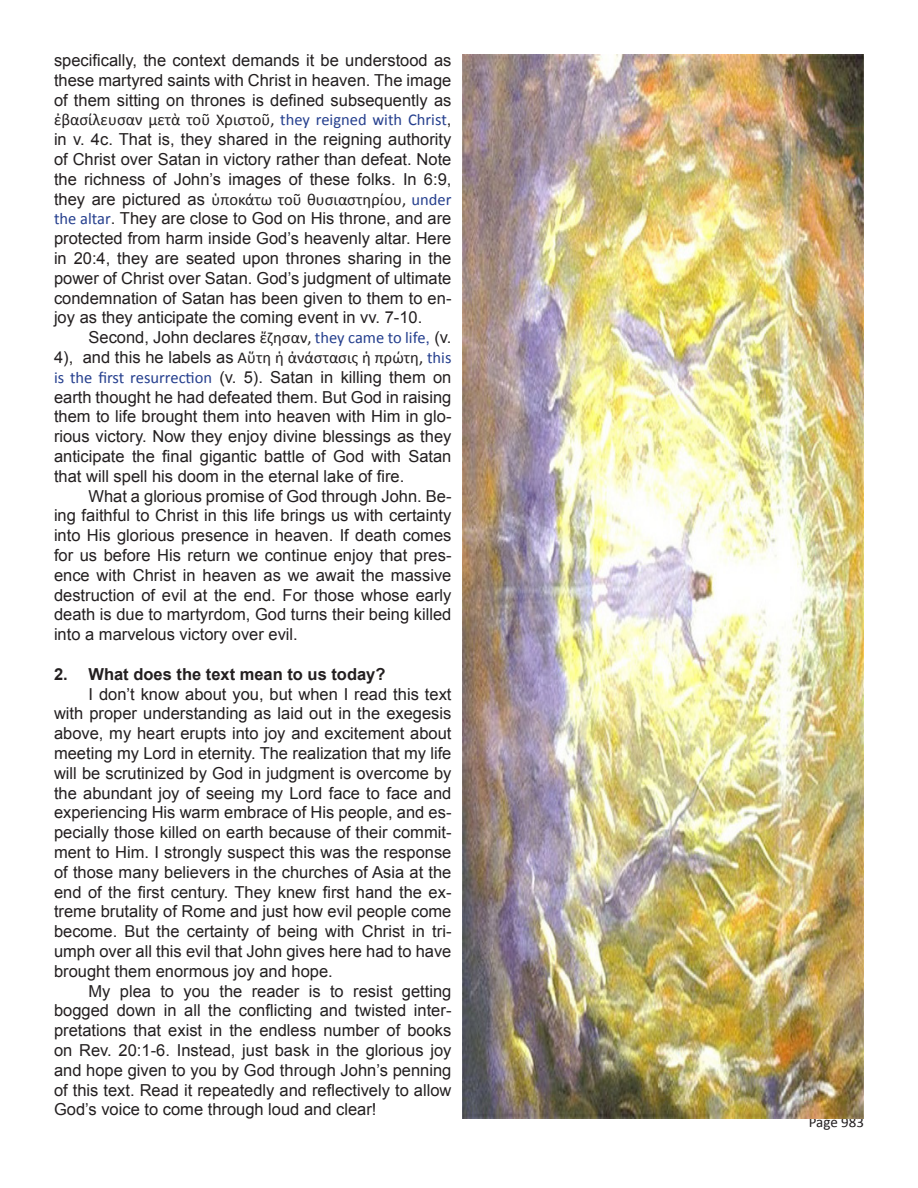
<style>
.page{position:relative;width:918px;height:1188px;background:#fff}
.page>*{position:absolute;margin:0;border:0;box-sizing:border-box;transform-origin:0 0}
.t1{font:16.5px/19.8px "Arial";color:#231f20;text-align:justify}
.t2{font:700 16.5px "Arial";color:#231f20}
.t3{font:15px "Calibri";color:#231f20}
.s1{font-family:"Calibri"}
.s2{font-family:"Calibri";color:#253f8e}
.s3{color:#253f8e}
</style>
<div class="page">
<img style="left:462px;top:54px;width:402px;height:1064px">
<p class="t1" style="left:54px;top:50px;width:399px">specifically, the context demands it be understood as these martyred saints with Christ in heaven. The image of them sitting on thrones is defined subsequently as <span class="s1">ἐβασίλευσαν μετὰ τοῦ Χριστοῦ,</span> <span class="s2">they reigned with Christ</span>, in v. 4c. That is, they shared in the reigning authority of Christ over Satan in victory rather than defeat. Note the richness of John’s images of these folks. In 6:9, they are pictured as <span class="s1">ὑποκάτω τοῦ θυσιαστηρίου,</span> <span class="s2">under the altar</span>. They are close to God on His throne, and are protected from harm inside God’s heavenly altar. Here in 20:4, they are seated upon thrones sharing in the power of Christ over Satan. God’s judgment of ultimate condemnation of Satan has been given to them to en&shy;joy as they anticipate the coming event in vv. 7-10.</p>
<p class="t1" style="left:54px;top:327px;width:399px;text-indent:35px">Second, John declares <span class="s1">ἔζησαν,</span> <span class="s2">they came to life</span><span class="s3">,</span> (v.<br>4), and this he labels as <span class="s1">Αὕτη ἡ ἀνάστασις ἡ πρώτη,</span> <span class="s2">this is the first resurrection</span> (v. 5). Satan in killing them on earth thought he had defeated them. But God in raising them to life brought them into heaven with Him in glo&shy;rious victory. Now they enjoy divine blessings as they anticipate the final gigantic battle of God with Satan that will spell his doom in the eternal lake of fire.</p>
<p class="t1" style="left:54px;top:486px;width:399px;text-indent:35px">What a glorious promise of God through John. Be&shy;ing faithful to Christ in this life brings us with certainty into His glorious presence in heaven. If death comes for us before His return we continue enjoy that pres&shy;ence with Christ in heaven as we await the massive destruction of evil at the end. For those whose early death is due to martyrdom, God turns their being killed into a marvelous victory over evil.</p>
<p class="t2" style="left:54px;top:662px;width:333px">2. What does the text mean to us today?</p>
<p class="t1" style="left:54px;top:684px;width:399px;text-indent:35px">I don’t know about you, but when I read this text with proper understanding as laid out in the exegesis above, my heart erupts into joy and excitement about meeting my Lord in eternity. The realization that my life will be scrutinized by God in judgment is overcome by the abundant joy of seeing my Lord face to face and experiencing His warm embrace of His people, and es&shy;pecially those killed on earth because of their commit&shy;ment to Him. I strongly suspect this was the response of those many believers in the churches of Asia at the end of the first century. They knew first hand the ex&shy;treme brutality of Rome and just how evil people come become. But the certainty of being with Christ in tri&shy;umph over all this evil that John gives here had to have brought them enormous joy and hope.</p>
<p class="t1" style="left:54px;top:981px;width:399px;text-indent:35px">My plea to you the reader is to resist getting bogged down in all the conflicting and twisted inter&shy;pretations that exist in the endless number of books on Rev. 20:1-6. Instead, just bask in the glorious joy and hope given to you by God through John’s penning of this text. Read it repeatedly and reflectively to allow God’s voice to come through loud and clear!</p>
<p class="t3" style="left:809px;top:1112px;width:57px">Page 983</p>
</div>
